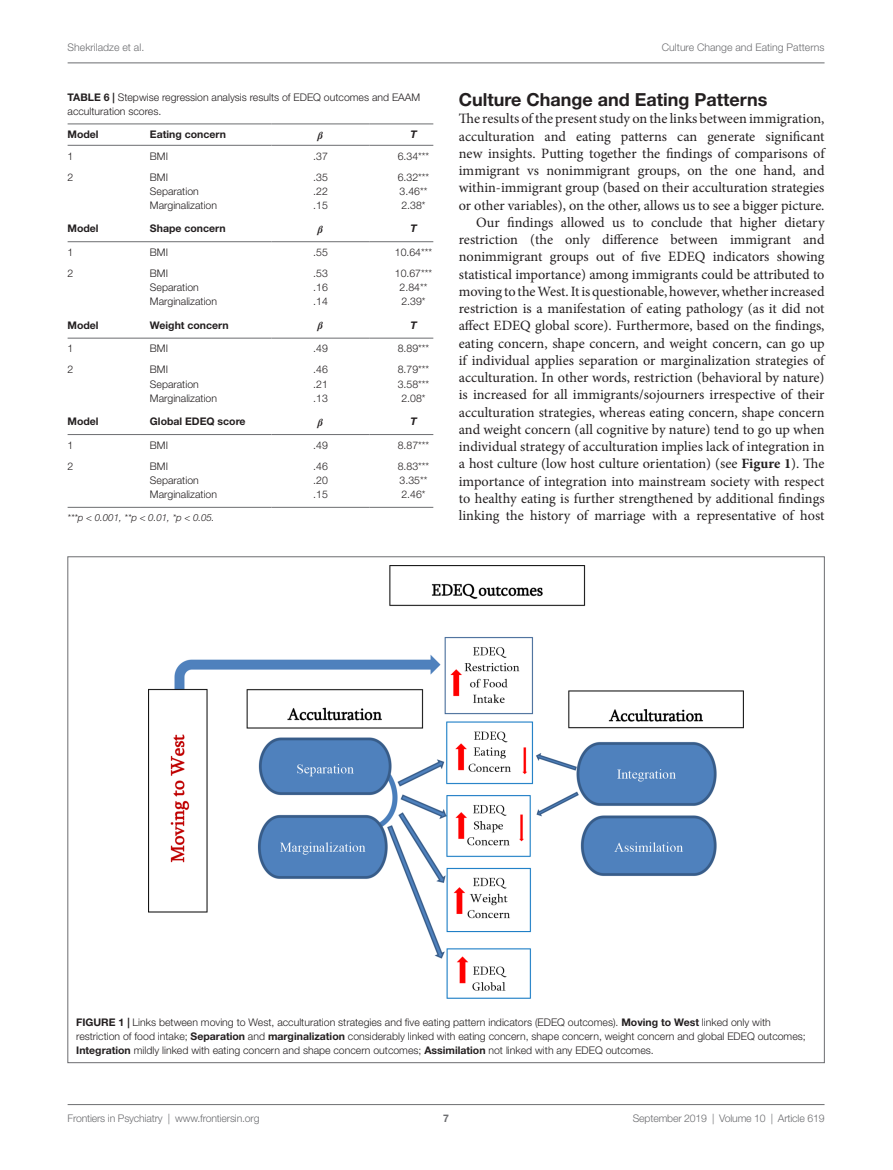
<style>
.page{position:relative;width:893px;height:1170px;background:#fff}
.page>*{position:absolute;margin:0;border:0;box-sizing:border-box;transform-origin:0 0}
._2{font:700 18px "Helvetica Neue LT Std";color:#231f20}
.T{font:14.25px/17.2px "Minion Pro";letter-spacing:-.005em;color:#231f20;text-align:justify}
.T1{font:14.25px/17.2px "Minion Pro";color:#231f20;text-align:justify}
.FC{font:300 10.5px/14.2px "Helvetica Neue LT Std";color:#231f20}
.TB{font:300 10.5px "Helvetica Neue LT Std";color:#231f20}
.t1{font:300 10.5px "Helvetica Neue LT Std";letter-spacing:-.015em;color:#6c6d70}
.TT{font:300 10.5px/14.2px "Helvetica Neue LT Std";color:#231f20}
.TCH{font:700 10.5px "Helvetica Neue LT Std";color:#231f20}
.TCH-2{font:italic 700 10.5px "STIX General";color:#231f20}
.TCH-3{font:italic 700 10.5px "Helvetica Neue LT Std";color:#231f20}
.t2{font:700 10.5px "Helvetica Neue LT Std";color:#6c6d70}
.TFN{font:italic 300 9.75px "Helvetica Neue LT Std";color:#231f20}
.s1{font-weight:700}
</style>
<div class="page">
<hr style="left:68px;top:63px;width:756px;height:1px;background:#6c6d70">
<hr style="left:68px;top:1104px;width:756px;height:1px;background:#6c6d70">
<hr style="left:68px;top:124px;width:73px;height:1px;background:#6c6d70">
<hr style="left:141px;top:124px;width:130px;height:1px;background:#6c6d70">
<hr style="left:271px;top:124px;width:99px;height:1px;background:#6c6d70">
<hr style="left:370px;top:124px;width:63px;height:1px;background:#6c6d70">
<hr style="left:68px;top:145px;width:73px;height:1px;background:#6c6d70">
<hr style="left:141px;top:145px;width:130px;height:1px;background:#6c6d70">
<hr style="left:271px;top:145px;width:99px;height:1px;background:#6c6d70">
<hr style="left:370px;top:145px;width:63px;height:1px;background:#6c6d70">
<hr style="left:68px;top:241px;width:73px;height:1px;background:#6c6d70">
<hr style="left:141px;top:241px;width:130px;height:1px;background:#6c6d70">
<hr style="left:271px;top:241px;width:99px;height:1px;background:#6c6d70">
<hr style="left:370px;top:241px;width:63px;height:1px;background:#6c6d70">
<hr style="left:68px;top:338px;width:73px;height:1px;background:#6c6d70">
<hr style="left:141px;top:338px;width:130px;height:1px;background:#6c6d70">
<hr style="left:271px;top:338px;width:99px;height:1px;background:#6c6d70">
<hr style="left:370px;top:338px;width:63px;height:1px;background:#6c6d70">
<hr style="left:68px;top:434px;width:73px;height:1px;background:#6c6d70">
<hr style="left:141px;top:434px;width:130px;height:1px;background:#6c6d70">
<hr style="left:271px;top:434px;width:99px;height:1px;background:#6c6d70">
<hr style="left:370px;top:434px;width:63px;height:1px;background:#6c6d70">
<hr style="left:68px;top:507px;width:73px;height:1px;background:#6c6d70">
<hr style="left:141px;top:507px;width:130px;height:1px;background:#6c6d70">
<hr style="left:271px;top:507px;width:99px;height:1px;background:#6c6d70">
<hr style="left:370px;top:507px;width:63px;height:1px;background:#6c6d70">
<img style="left:148px;top:565px;width:596px;height:433px">
<p class="t1" style="left:68px;top:41px;width:78px">Shekriladze et al.</p>
<p class="t1" style="left:662px;top:41px;width:164px">Culture Change and Eating Patterns</p>
<p class="TT" style="left:68px;top:90px;width:354px"><span class="s1">TABLE 6 |</span> Stepwise regression analysis results of EDEQ outcomes and EAAM acculturation scores.</p>
<p class="TCH" style="left:68px;top:128px;width:33px">Model</p>
<p class="TCH" style="left:150px;top:128px;width:78px">Eating concern</p>
<p class="TCH-2" style="left:318px;top:128px;width:7px">β</p>
<p class="TCH-3" style="left:410px;top:128px;width:8px">T</p>
<p class="TB" style="left:68px;top:149px;width:7px">1</p>
<p class="TB" style="left:150px;top:149px;width:20px">BMI</p>
<p class="TB" style="left:313px;top:149px;width:16px">.37</p>
<p class="TB" style="left:398px;top:149px;width:33px">6.34***</p>
<p class="TB" style="left:68px;top:170px;width:7px">2</p>
<p class="TB" style="left:150px;top:170px;width:20px">BMI</p>
<p class="TB" style="left:313px;top:170px;width:16px">.35</p>
<p class="TB" style="left:398px;top:170px;width:33px">6.32***</p>
<p class="TB" style="left:150px;top:185px;width:50px">Separation</p>
<p class="TB" style="left:313px;top:185px;width:16px">.22</p>
<p class="TB" style="left:400px;top:185px;width:29px">3.46**</p>
<p class="TB" style="left:150px;top:199px;width:69px">Marginalization</p>
<p class="TB" style="left:313px;top:199px;width:16px">.15</p>
<p class="TB" style="left:401px;top:199px;width:26px">2.38*</p>
<p class="TCH" style="left:68px;top:222px;width:33px">Model</p>
<p class="TCH" style="left:150px;top:222px;width:77px">Shape concern</p>
<p class="TCH-2" style="left:318px;top:222px;width:7px">β</p>
<p class="TCH-3" style="left:410px;top:222px;width:8px">T</p>
<p class="TB" style="left:68px;top:246px;width:7px">1</p>
<p class="TB" style="left:150px;top:246px;width:20px">BMI</p>
<p class="TB" style="left:313px;top:246px;width:16px">.55</p>
<p class="TB" style="left:395px;top:246px;width:39px">10.64***</p>
<p class="TB" style="left:68px;top:267px;width:7px">2</p>
<p class="TB" style="left:150px;top:267px;width:20px">BMI</p>
<p class="TB" style="left:313px;top:267px;width:16px">.53</p>
<p class="TB" style="left:395px;top:267px;width:39px">10.67***</p>
<p class="TB" style="left:150px;top:281px;width:50px">Separation</p>
<p class="TB" style="left:313px;top:281px;width:16px">.16</p>
<p class="TB" style="left:400px;top:281px;width:29px">2.84**</p>
<p class="TB" style="left:150px;top:295px;width:69px">Marginalization</p>
<p class="TB" style="left:313px;top:295px;width:16px">.14</p>
<p class="TB" style="left:401px;top:295px;width:26px">2.39*</p>
<p class="TCH" style="left:68px;top:318px;width:33px">Model</p>
<p class="TCH" style="left:150px;top:318px;width:80px">Weight concern</p>
<p class="TCH-2" style="left:318px;top:318px;width:7px">β</p>
<p class="TCH-3" style="left:410px;top:318px;width:8px">T</p>
<p class="TB" style="left:68px;top:342px;width:7px">1</p>
<p class="TB" style="left:150px;top:342px;width:20px">BMI</p>
<p class="TB" style="left:313px;top:342px;width:16px">.49</p>
<p class="TB" style="left:398px;top:342px;width:33px">8.89***</p>
<p class="TB" style="left:68px;top:363px;width:7px">2</p>
<p class="TB" style="left:150px;top:363px;width:20px">BMI</p>
<p class="TB" style="left:313px;top:363px;width:16px">.46</p>
<p class="TB" style="left:398px;top:363px;width:33px">8.79***</p>
<p class="TB" style="left:150px;top:377px;width:50px">Separation</p>
<p class="TB" style="left:313px;top:377px;width:16px">.21</p>
<p class="TB" style="left:398px;top:377px;width:33px">3.58***</p>
<p class="TB" style="left:150px;top:392px;width:69px">Marginalization</p>
<p class="TB" style="left:313px;top:392px;width:16px">.13</p>
<p class="TB" style="left:401px;top:392px;width:26px">2.08*</p>
<p class="TCH" style="left:68px;top:415px;width:33px">Model</p>
<p class="TCH" style="left:150px;top:415px;width:97px">Global EDEQ score</p>
<p class="TCH-2" style="left:318px;top:415px;width:7px">β</p>
<p class="TCH-3" style="left:410px;top:415px;width:8px">T</p>
<p class="TB" style="left:68px;top:438px;width:7px">1</p>
<p class="TB" style="left:150px;top:438px;width:20px">BMI</p>
<p class="TB" style="left:313px;top:438px;width:16px">.49</p>
<p class="TB" style="left:398px;top:438px;width:33px">8.87***</p>
<p class="TB" style="left:68px;top:459px;width:7px">2</p>
<p class="TB" style="left:150px;top:459px;width:20px">BMI</p>
<p class="TB" style="left:313px;top:459px;width:16px">.46</p>
<p class="TB" style="left:398px;top:459px;width:33px">8.83***</p>
<p class="TB" style="left:150px;top:474px;width:50px">Separation</p>
<p class="TB" style="left:313px;top:474px;width:16px">.20</p>
<p class="TB" style="left:400px;top:474px;width:29px">3.35**</p>
<p class="TB" style="left:150px;top:488px;width:69px">Marginalization</p>
<p class="TB" style="left:313px;top:488px;width:16px">.15</p>
<p class="TB" style="left:401px;top:488px;width:26px">2.46*</p>
<p class="TFN" style="left:68px;top:511px;width:149px">***p &lt; 0.001, **p &lt; 0.01, *p &lt; 0.05.</p>
<p class="_2" style="left:459px;top:88px;width:310px">Culture Change and Eating Patterns</p>
<p class="T1" style="left:459px;top:110px;width:367px">The results of the present study on the links between immigration, acculturation and eating patterns can generate significant new insights. Putting together the findings of comparisons of immigrant vs nonimmigrant groups, on the one hand, and within-immigrant group (based on their acculturation strategies or other variables), on the other, allows us to see a bigger picture.</p>
<p class="T" style="left:459px;top:214px;width:367px;text-indent:17px">Our findings allowed us to conclude that higher dietary restriction (the only difference between immigrant and nonimmigrant groups out of five EDEQ indicators showing statistical importance) among immigrants could be attributed to moving to the West. It is questionable, however, whether increased restriction is a manifestation of eating pathology (as it did not affect EDEQ global score). Furthermore, based on the findings, eating concern, shape concern, and weight concern, can go up if individual applies separation or marginalization strategies of acculturation. In other words, restriction (behavioral by nature) is increased for all immigrants/sojourners irrespective of their acculturation strategies, whereas eating concern, shape concern and weight concern (all cognitive by nature) tend to go up when individual strategy of acculturation implies lack of integration in a host culture (low host culture orientation) (see <span class="s1">Figure 1</span>). The importance of integration into mainstream society with respect to healthy eating is further strengthened by additional findings linking the history of marriage with a representative of host</p>
<p class="FC" style="left:76px;top:1014px;width:731px"><span class="s1">FIGURE 1 |</span> Links between moving to West, acculturation strategies and five eating pattern indicators (EDEQ outcomes). <span class="s1">Moving to West</span> linked only with restriction of food intake; <span class="s1">Separation</span> and <span class="s1">marginalization</span> considerably linked with eating concern, shape concern, weight concern and global EDEQ outcomes;<br><span class="s1">Integration</span> mildly linked with eating concern and shape concern outcomes; <span class="s1">Assimilation</span> not linked with any EDEQ outcomes.</p>
<p class="t1" style="left:68px;top:1111px;width:193px">Frontiers in Psychiatry | www.frontiersin.org</p>
<p class="t2" style="left:443px;top:1111px;width:7px">7</p>
<p class="t1" style="left:633px;top:1111px;width:193px">September 2019 | Volume 10 | Article 619</p>
</div>
